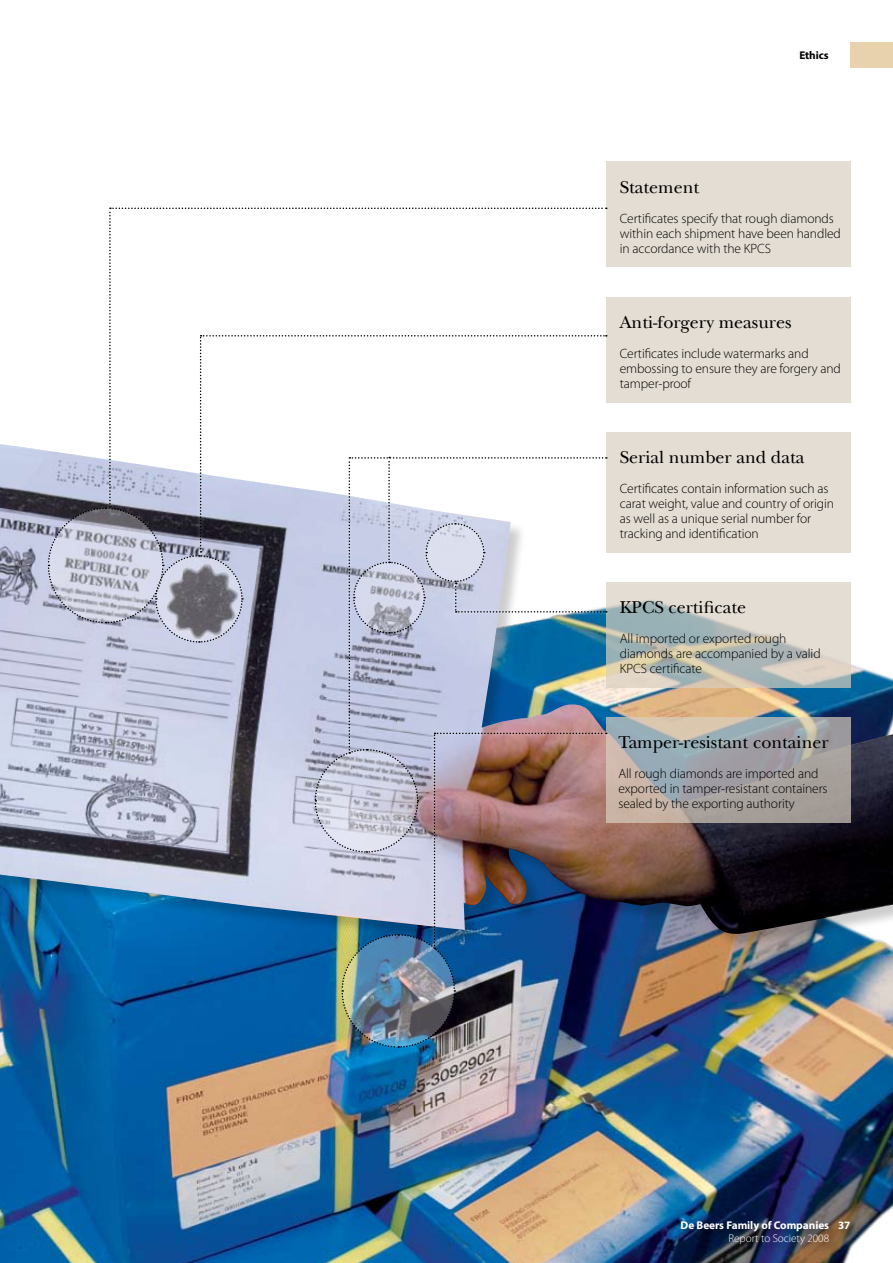
<style>
.page{position:relative;width:893px;height:1263px;background:#fff}
.page>*{position:absolute;margin:0;border:0;box-sizing:border-box;transform-origin:0 0}
.t1{font:18px "New Baskerville";color:#000}
.t2{font:300 13.5px/15px "Myriad Pro";letter-spacing:-.005em;color:#000}
.t3{font:700 11.25px "Myriad Pro";letter-spacing:-.005em;color:#fff}
.t4{font:300 11.25px "Myriad Pro";letter-spacing:-.005em;color:#fff}
.t5{font:700 11.25px "Myriad Pro";letter-spacing:-.005em;color:#000}
</style>
<div class="page">
<div style="left:850px;top:43px;width:43px;height:25px;background:#e7d2ad"></div>
<img style="left:0;top:950px;width:893px;height:313px">
<img style="left:0;top:444px;width:893px;height:490px">
<svg style="left:610px;top:583px;width:240px;height:105px;background:#c9cac2"></svg>
<svg style="left:610px;top:718px;width:240px;height:105px;background:#aaa7a6"></svg>
<div style="left:606px;top:161px;width:244px;height:105px;background:#e4ddd3"></div>
<div style="left:606px;top:298px;width:244px;height:105px;background:#e4ddd3"></div>
<div style="left:606px;top:433px;width:244px;height:120px;background:#e4ddd3"></div>
<div style="left:677px;top:1217px;width:163px;height:39px;background:#000;opacity:.7"></div>
<div style="left:834px;top:1217px;width:27px;height:24px;background:#000;opacity:.7"></div>
<img style="left:47px;top:208px;width:560px;height:840px">
<p class="t5" style="left:799px;top:48px;width:31px">Ethics</p>
<h1 class="t1" style="left:620px;top:176px;width:81px">Statement</h1>
<p class="t2" style="left:620px;top:211px;width:223px">Certificates specify that rough diamonds within each shipment have been handled in accordance with the KPCS</p>
<h1 class="t1" style="left:620px;top:311px;width:173px">Anti-forgery measures</h1>
<p class="t2" style="left:620px;top:346px;width:223px">Certificates include watermarks and embossing to ensure they are forgery and tamper-proof</p>
<h1 class="t1" style="left:620px;top:446px;width:186px">Serial number and data</h1>
<p class="t2" style="left:620px;top:481px;width:216px">Certificates contain information such as carat weight, value and country of origin as well as a unique serial number for tracking and identification</p>
<h1 class="t1" style="left:620px;top:596px;width:128px">KPCS certificate</h1>
<p class="t2" style="left:620px;top:631px;width:202px">All imported or exported rough diamonds are accompanied by a valid<br>KPCS certificate</p>
<h1 class="t1" style="left:618px;top:731px;width:212px">Tamper-resistant container</h1>
<p class="t2" style="left:618px;top:766px;width:211px">All rough diamonds are imported and exported in tamper-resistant containers sealed by the exporting authority</p>
<p class="t3" style="left:681px;top:1218px;width:150px">De Beers Family of Companies</p>
<p class="t4" style="left:728px;top:1232px;width:102px">Report to Society 2008</p>
<p class="t3" style="left:838px;top:1218px;width:14px">37</p>
</div>
